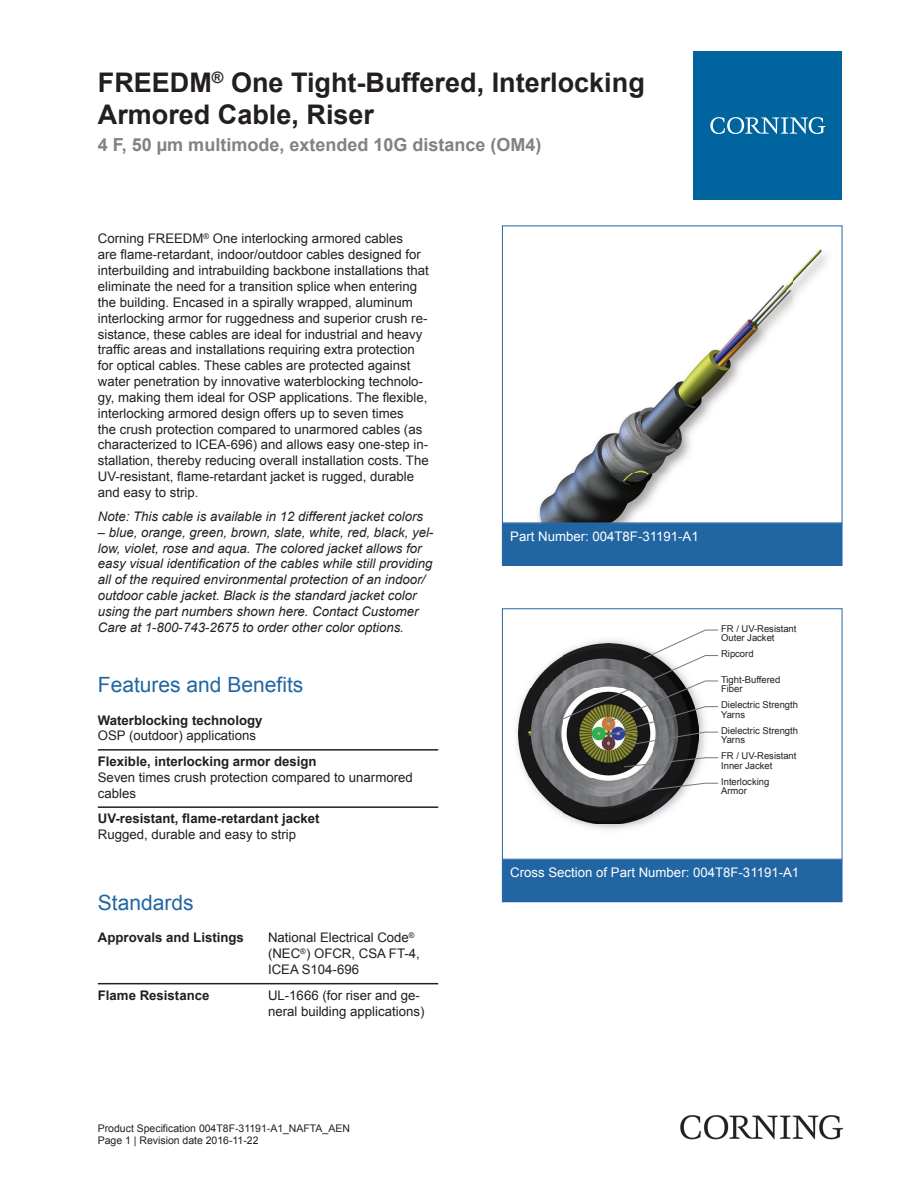
<style>
.page{position:relative;width:919px;height:1187px;background:#fff}
.page>*{position:absolute;margin:0;border:0;box-sizing:border-box;transform-origin:0 0}
.t1{font:700 27px/32.4px "Arial";color:#231f20}
.t2{font:21px "Arial";color:#2166a2}
.t3{font:700 18px "Arial";color:#808285}
.t4{font:13.2px/15.9px "Arial";color:#231f20}
.t5{font:italic 13.2px/15.9px "Arial";color:#231f20}
.t6{font:700 13.2px "Arial";color:#231f20}
.t7{font:13.2px "Arial";color:#fff}
.t8{font:10.5px/12.6px "Arial";color:#231f20}
.t9{font:9.45px/9.4px "Arial";color:#231f20}
.s1{font-style:normal}
</style>
<div class="page">
<img style="left:538px;top:249px;width:289px;height:272px">
<div style="left:502px;top:523px;width:340px;height:42px;background:#2166a2"></div>
<div style="left:502px;top:523px;width:340px;height:43px;border:1px solid #2166a2"></div>
<img style="left:516px;top:719px;width:130px;height:111px">
<img style="left:518px;top:688px;width:167px;height:135px">
<svg style="left:529px;top:629px;width:189px;height:164px"></svg>
<div style="left:502px;top:608px;width:340px;height:251px;border:1px solid #2166a2"></div>
<div style="left:502px;top:859px;width:340px;height:42px;background:#2166a2"></div>
<div style="left:502px;top:859px;width:340px;height:43px;border:1px solid #2166a2"></div>
<hr style="left:98px;top:749px;width:340px;height:1px;background:#231f20">
<hr style="left:98px;top:806px;width:340px;height:1px;background:#231f20">
<hr style="left:98px;top:982px;width:170px;height:2px;background:#231f20">
<hr style="left:268px;top:982px;width:170px;height:2px;background:#231f20">
<div style="left:693px;top:51px;width:149px;height:149px;background:#00649e"></div>
<svg style="left:710px;top:117px;width:115px;height:17px"></svg>
<img style="left:680px;top:1115px;width:162px;height:24px">
<h1 class="t1" style="left:98px;top:66px;width:548px">FREEDM<sup>®</sup> One Tight-Buffered, Interlocking<br>Armored Cable, Riser</h1>
<h3 class="t3" style="left:98px;top:132px;width:445px">4 F, 50 µm multimode, extended 10G distance (OM4)</h3>
<p class="t4" style="left:98px;top:231px;width:332px">Corning FREEDM<sup>®</sup> One interlocking armored cables<br>are flame -retardant, indoor/outdoor cables designed for interbuilding and intrabuilding backbone installations that eliminate the need for a transition splice when entering the building. Encased in a spirally wrapped, aluminum interlocking armor for ruggedness and superior crush re&shy;sistance, these cables are ideal for industrial and heavy traffic areas and installations requiring extra protection for optical cables. These cables are protected against water penetration by innovative waterblocking technolo&shy;gy, making them ideal for OSP applications. The flexible, interlocking armored design offers up to seven times<br>the crush protection compared to unarmored cables (as characterized to ICEA -696) and allows easy one -step in&shy;stallation, thereby reducing overall installation costs. The UV -resistant, flame -retardant jacket is rugged, durable and easy to strip.</p>
<p class="t5" style="left:98px;top:508px;width:326px">Note: This cable is available in 12 different jacket colors</p>
<p class="t5" style="left:98px;top:524px;width:337px"><span class="s1">–</span> blue, orange, green, brown, slate, white, red, black, yel&shy;low, violet, rose and aqua. The colored jacket allows for easy visual identification of the cables while still providing all of the required environmental protection of an indoor/ outdoor cable jacket. Black is the standard jacket color using the part numbers shown here. Contact Customer Care at 1 <span class="s1">-</span>800 <span class="s1">-</span>743 <span class="s1">-</span>2675 to order other color options.</p>
<h2 class="t2" style="left:98px;top:670px;width:207px">Features and Benefits</h2>
<p class="t6" style="left:98px;top:710px;width:166px">Waterblocking technology</p>
<p class="t4" style="left:98px;top:727px;width:160px">OSP (outdoor) applications</p>
<p class="t6" style="left:98px;top:752px;width:220px">Flexible, interlocking armor design</p>
<p class="t4" style="left:98px;top:769px;width:316px">Seven times crush protection compared to unarmored cables</p>
<p class="t6" style="left:98px;top:809px;width:223px">UV-resistant, flame-retardant jacket</p>
<p class="t4" style="left:98px;top:826px;width:200px">Rugged, durable and easy to strip</p>
<p class="t7" style="left:510px;top:527px;width:190px">Part Number: 004T8F-31191-A1</p>
<p class="t9" style="left:721px;top:623px;width:77px">FR / UV-Resistant<br>Outer Jacket</p>
<p class="t9" style="left:721px;top:649px;width:34px">Ripcord</p>
<p class="t9" style="left:721px;top:674px;width:61px">Tight-Buffered<br>Fiber</p>
<p class="t9" style="left:721px;top:700px;width:78px">Dielectric Strength<br>Yarns</p>
<p class="t9" style="left:721px;top:725px;width:78px">Dielectric Strength<br>Yarns</p>
<p class="t9" style="left:721px;top:751px;width:77px">FR / UV-Resistant<br>Inner Jacket</p>
<p class="t9" style="left:721px;top:776px;width:50px">Interlocking<br>Armor</p>
<h2 class="t2" style="left:98px;top:888px;width:97px">Standards</h2>
<p class="t6" style="left:98px;top:928px;width:147px">Approvals and Listings</p>
<p class="t4" style="left:268px;top:929px;width:153px">National Electrical Code<sup>® </sup>(NEC<sup>®</sup>) OFCR, CSA FT-4,<br>ICEA S104-696</p>
<p class="t6" style="left:98px;top:985px;width:113px">Flame Resistance</p>
<p class="t4" style="left:268px;top:987px;width:158px">UL-1666 (for riser and ge&shy;neral building applications)</p>
<p class="t8" style="left:98px;top:1121px;width:253px">Product Specification 004T8F-31191-A1_NAFTA_AEN<br>Page 1 | Revision date 2016-11-22</p>
<p class="t7" style="left:510px;top:863px;width:290px">Cross Section of Part Number: 004T8F-31191-A1</p>
</div>
